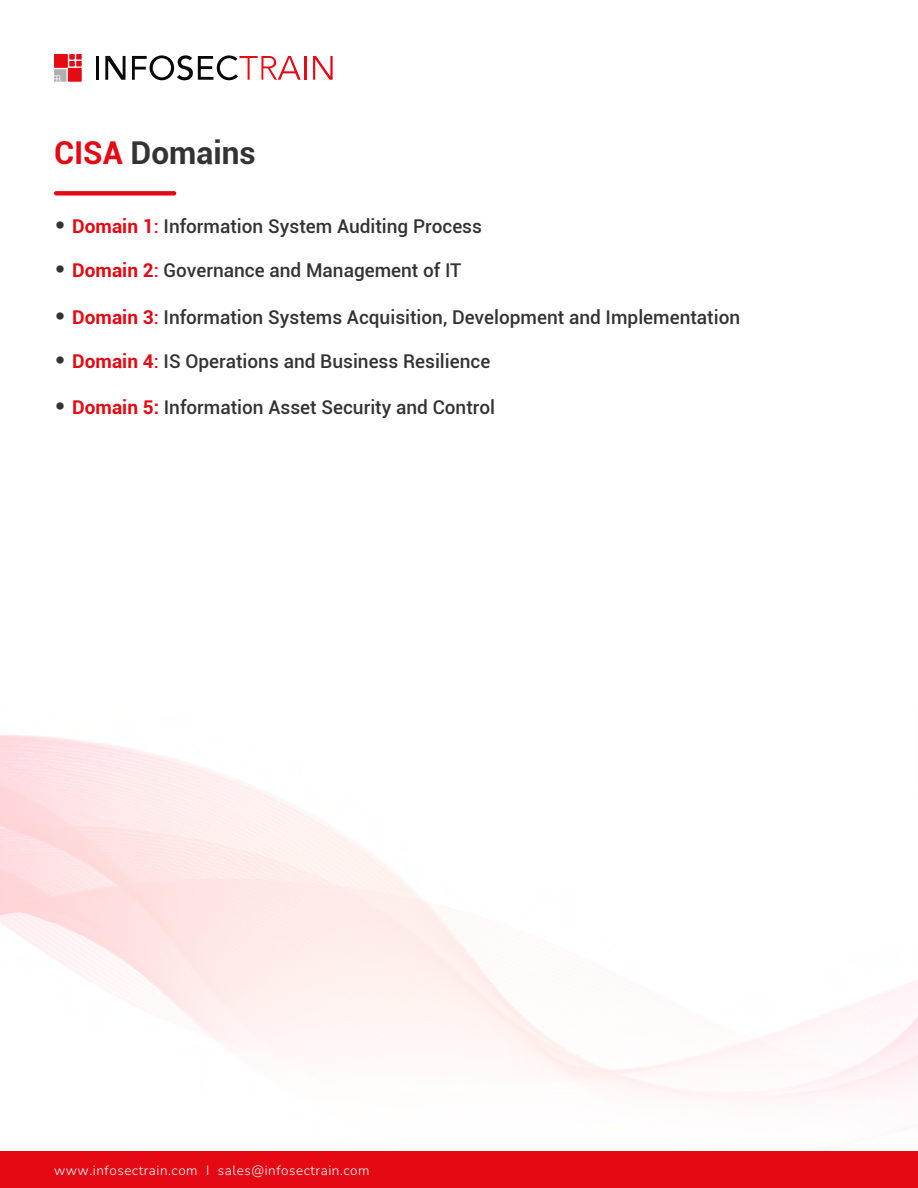
<style>
.page{position:relative;width:918px;height:1188px;background:#fff}
.page>*{position:absolute;margin:0;border:0;box-sizing:border-box;transform-origin:0 0}
.t1{font:700 31.5px "Roboto";color:#333}
.t2{font:500 19.05px "Roboto";color:#333}
.t3{font:200 13.5px "Nunito Sans 12 pt";letter-spacing:.04em;color:#fff}
.s1{color:#e50914}
.s2{font-family:"Poppins";font-weight:700;font-size:24px}
.s3{font-weight:700;color:#e50914}
</style>
<div class="page">
<div style="left:0;top:1151px;width:918px;height:37px;background:#e50914"></div>
<svg style="left:54px;top:54px;width:28px;height:28px"></svg>
<hr style="left:96px;top:56px;width:3px;height:24px;background:#080808">
<svg style="left:105px;top:56px;width:20px;height:24px"></svg>
<svg style="left:132px;top:55px;width:169px;height:26px"></svg>
<hr style="left:304px;top:56px;width:2px;height:24px;background:#e60a14">
<svg style="left:313px;top:56px;width:20px;height:24px"></svg>
<div style="left:54px;top:191px;width:122px;height:5px;background:#e50914;border-radius:2px"></div>
<h1 class="t1" style="left:54px;top:131px;width:203px"><span class="s1">CISA</span> Domains</h1>
<p class="t2" style="left:54px;top:213px;width:430px"><span class="s2">•</span> <span class="s3">Domain 1</span><span class="s1">:</span> Information System Auditing Process</p>
<p class="t2" style="left:54px;top:257px;width:409px"><span class="s2">•</span> <span class="s3">Domain 2</span><span class="s1">:</span> Governance and Management of IT</p>
<p class="t2" style="left:54px;top:304px;width:688px"><span class="s2">•</span> <span class="s3">Domain 3</span><span class="s1">:</span> Information Systems Acquisition, Development and Implementation</p>
<p class="t2" style="left:54px;top:347px;width:438px"><span class="s2">•</span> <span class="s3">Domain 4</span><span class="s1">:</span> IS Operations and Business Resilience</p>
<p class="t2" style="left:54px;top:394px;width:443px"><span class="s2">•</span> <span class="s3">Domain 5:</span> Information Asset Security and Control</p>
<p class="t3" style="left:54px;top:1161px;width:317px">www.infosectrain.com I sales@infosectrain.com</p>
</div>
